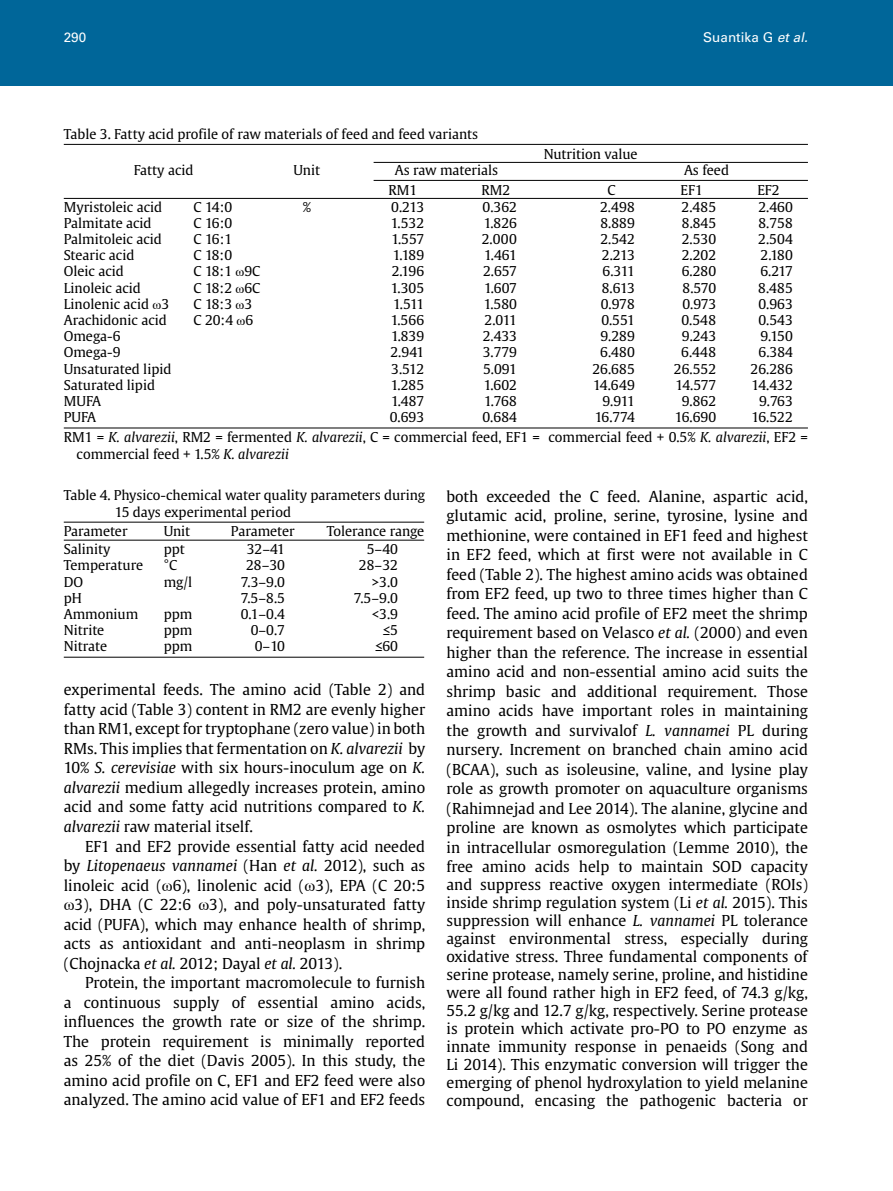
<style>
.page{position:relative;width:893px;height:1191px;background:#fff}
.page>*{position:absolute;margin:0;border:0;box-sizing:border-box;transform-origin:0 0}
.t1{font:15px/19.5px "Gulliver";color:#000;text-align:justify}
.t2{font:13.5px/16.2px "Gulliver";color:#000}
.t3{font:13.5px/16.2px "Gulliver";letter-spacing:-.07em;color:#000}
.t4{font:13.5px "Univers LT Std";color:#fff}
.s1{font-style:italic}
.s2{font-family:"Times New Roman"}
.s3{font-family:"Times New Roman";font-size:16.5px}
</style>
<div class="page">
<hr style="left:64px;top:144px;width:744px;height:1px;background:#000">
<hr style="left:64px;top:198px;width:744px;height:1px;background:#000">
<hr style="left:64px;top:427px;width:744px;height:1px;background:#000">
<hr style="left:374px;top:162px;width:434px;height:1px;background:#000">
<hr style="left:374px;top:180px;width:434px;height:1px;background:#000">
<hr style="left:64px;top:522px;width:360px;height:1px;background:#000">
<hr style="left:64px;top:540px;width:360px;height:1px;background:#000">
<hr style="left:64px;top:657px;width:360px;height:1px;background:#000">
<div style="left:0;top:0;width:893px;height:85px;background:#069"></div>
<p class="t4" style="left:64px;top:30px;width:24px">290</p>
<p class="t4" style="left:703px;top:30px;width:109px">Suantika G <span class="s1">etal.</span></p>
<p class="t2" style="left:64px;top:126px;width:416px">Table 3. Fatty acid profile of raw materials of feed and feed variants</p>
<p class="t2" style="left:544px;top:145px;width:95px">Nutrition value</p>
<p class="t2" style="left:134px;top:162px;width:61px">Fatty acid</p>
<p class="t2" style="left:64px;top:198px;width:109px">Myristoleic acid<br>Palmitate acid<br>Palmitoleic acid<br>Stearic acid<br>Oleic acid<br>Linoleic acid<br>Linolenic acid <span class="s2">ω</span>3<br>Arachidonic acid<br>Omega-6<br>Omega-9<br>Unsaturated lipid<br>Saturated lipid<br>MUFA<br>PUFA</p>
<p class="t3" style="left:194px;top:198px;width:68px">C 14:0<br>C 16:0<br>C 16:1<br>C 18:0<br>C 18:1 <span class="s2">ω</span>9C<br>C 18:2 <span class="s2">ω</span>6C<br>C 18:3 <span class="s2">ω</span>3<br>C 20:4 <span class="s2">ω</span>6</p>
<p class="t2" style="left:395px;top:162px;width:105px">As raw materials</p>
<p class="t2" style="left:390px;top:198px;width:36px;text-align:justify">0.213<br>1.532<br>1.557<br>1.189<br>2.196<br>1.305<br>1.511<br>1.566<br>1.839<br>2.941<br>3.512<br>1.285<br>1.487<br>0.693</p>
<p class="t2" style="left:684px;top:162px;width:47px">As feed</p>
<p class="t2" style="left:294px;top:162px;width:28px">Unit</p>
<p class="t2" style="left:389px;top:181px;width:30px">RM1</p>
<p class="t2" style="left:481px;top:181px;width:30px">RM2</p>
<p class="t2" style="left:607px;top:181px;width:10px">C</p>
<p class="t2" style="left:681px;top:181px;width:24px">EF1</p>
<p class="t2" style="left:757px;top:181px;width:24px">EF2</p>
<p class="t2" style="left:303px;top:198px;width:10px">%</p>
<p class="t2" style="left:482px;top:198px;width:37px;text-align:justify">0.362<br>1.826<br>2.000<br>1.461<br>2.657<br>1.607<br>1.580<br>2.011<br>2.433<br>3.779<br>5.091<br>1.602<br>1.768<br>0.684</p>
<p class="t2" style="left:751px;top:198px;width:44px;text-align:right">2.460<br>8.758<br>2.504<br>2.180<br>6.217<br>8.485<br>0.963<br>0.543<br>9.150<br>6.384<br>26.286<br>14.432<br>9.763<br>16.522</p>
<p class="t2" style="left:592px;top:198px;width:44px;text-align:right">2.498<br>8.889<br>2.542<br>2.213<br>6.311<br>8.613<br>0.978<br>0.551<br>9.289<br>6.480<br>26.685<br>14.649<br>9.911<br>16.774</p>
<p class="t2" style="left:674px;top:198px;width:44px;text-align:right">2.485<br>8.845<br>2.530<br>2.202<br>6.280<br>8.570<br>0.973<br>0.548<br>9.243<br>6.448<br>26.552<br>14.577<br>9.862<br>16.690</p>
<p class="t2" style="left:77px;top:429px;width:733px;text-indent:-13px">RM1 = <span class="s1">K. alvarezii</span>, RM2 = fermented <span class="s1">K. alvarezii</span>, C = commercial feed, EF1 = commercial feed + 0.5% <span class="s1">K. alvarezii</span>, EF2 = commercial feed + 1.5% <span class="s1">K. alvarezii</span></p>
<p class="t2" style="left:115px;top:487px;width:312px;text-indent:-51px">Table 4. Physico-chemical water quality parameters during<br>15 days experimental period</p>
<p class="t2" style="left:64px;top:523px;width:65px">Parameter</p>
<p class="t2" style="left:164px;top:523px;width:28px">Unit</p>
<p class="t2" style="left:231px;top:523px;width:65px">Parameter</p>
<p class="t2" style="left:327px;top:523px;width:99px">Tolerance range</p>
<p class="t2" style="left:64px;top:541px;width:81px">Salinity<br>Temperature<br>DO<br>pH<br>Ammonium<br>Nitrite<br>Nitrate</p>
<p class="t2" style="left:354px;top:541px;width:46px;text-align:right">5–40<br>28–32 &gt;3.0<br>7.5–9.0 &lt;3.9 ≤5<br>≤60</p>
<p class="t2" style="left:241px;top:541px;width:46px;text-align:right">32–41<br>28–30<br>7.3–9.0<br>7.5–8.5<br>0.1–0.4<br>0–0.7<br>0–10</p>
<p class="t2" style="left:164px;top:541px;width:30px">ppt °C mg/l</p>
<p class="t2" style="left:164px;top:606px;width:30px;text-align:justify">ppm ppm ppm</p>
<p class="t1" style="left:64px;top:680px;width:363px">experimental feeds. The amino acid (Table 2) and fatty acid (Table 3) content in RM2 are evenly higher than RM1, except for tryptophane (zero value) in both RMs. This implies that fermentation on <span class="s1">K. alvarezii</span> by 10% <span class="s1">S. cerevisiae</span> with six hours-inoculum age on <span class="s1">K. alvarezii</span> medium allegedly increases protein, amino acid and some fatty acid nutritions compared to <span class="s1">K. alvarezii</span> raw material itself.</p>
<p class="t1" style="left:64px;top:836px;width:363px;text-indent:21px">EF1 and EF2 provide essential fatty acid needed by <span class="s1">Litopenaeus vannamei</span> (Han <span class="s1">et al.</span> 2012), such as linoleic acid (<span class="s3">ω</span>6), linolenic acid (<span class="s3">ω</span>3), EPA (C 20:5 <span class="s3">ω</span>3), DHA (C 22:6 <span class="s3">ω</span>3), and poly-unsaturated fatty acid (PUFA), which may enhance health of shrimp, acts as antioxidant and anti-neoplasm in shrimp (Chojnacka <span class="s1">et al.</span> 2012; Dayal <span class="s1">et al.</span> 2013).</p>
<p class="t1" style="left:64px;top:972px;width:363px;text-indent:21px">Protein, the important macromolecule to furnish a continuous supply of essential amino acids, influences the growth rate or size of the shrimp.<br>The protein requirement is minimally reported as 25% of the diet (Davis 2005). In this study, the amino acid profile on C, EF1 and EF2 feed were also analyzed. The amino acid value of EF1 and EF2 feeds</p>
<p class="t1" style="left:446px;top:486px;width:363px">both exceeded the C feed. Alanine, aspartic acid, glutamic acid, proline, serine, tyrosine, lysine and methionine, were contained in EF1 feed and highest in EF2 feed, which at first were not available in C feed (Table 2). The highest amino acids was obtained from EF2 feed, up two to three times higher than C feed. The amino acid profile of EF2 meet the shrimp requirement based on Velasco <span class="s1">et al.</span> (2000) and even higher than the reference. The increase in essential amino acid and non-essential amino acid suits the shrimp basic and additional requirement. Those amino acids have important roles in maintaining the growth and survivalof <span class="s1">L. vannamei</span> PL during nursery. Increment on branched chain amino acid (BCAA), such as isoleusine, valine, and lysine play role as growth promoter on aquaculture organisms (Rahimnejad and Lee 2014). The alanine, glycine and proline are known as osmolytes which participate in intracellular osmoregulation (Lemme 2010), the free amino acids help to maintain SOD capacity</p>
<p class="t1" style="left:446px;top:875px;width:363px;line-height:18px">and suppress reactive oxygen intermediate (ROIs) inside shrimp regulation system (Li <span class="s1">et al.</span> 2015). This suppression will enhance <span class="s1">L. vannamei</span> PL tolerance against environmental stress, especially during oxidative stress. Three fundamental components of serine protease, namely serine, proline, and histidine were all found rather high in EF2 feed, of 74.3 g/kg, 55.2 g/kg and 12.7 g/kg, respectively. Serine protease is protein which activate pro-PO to PO enzyme as innate immunity response in penaeids (Song and Li 2014). This enzymatic conversion will trigger the emerging of phenol hydroxylation to yield melanine compound, encasing the pathogenic bacteria or</p>
</div>
